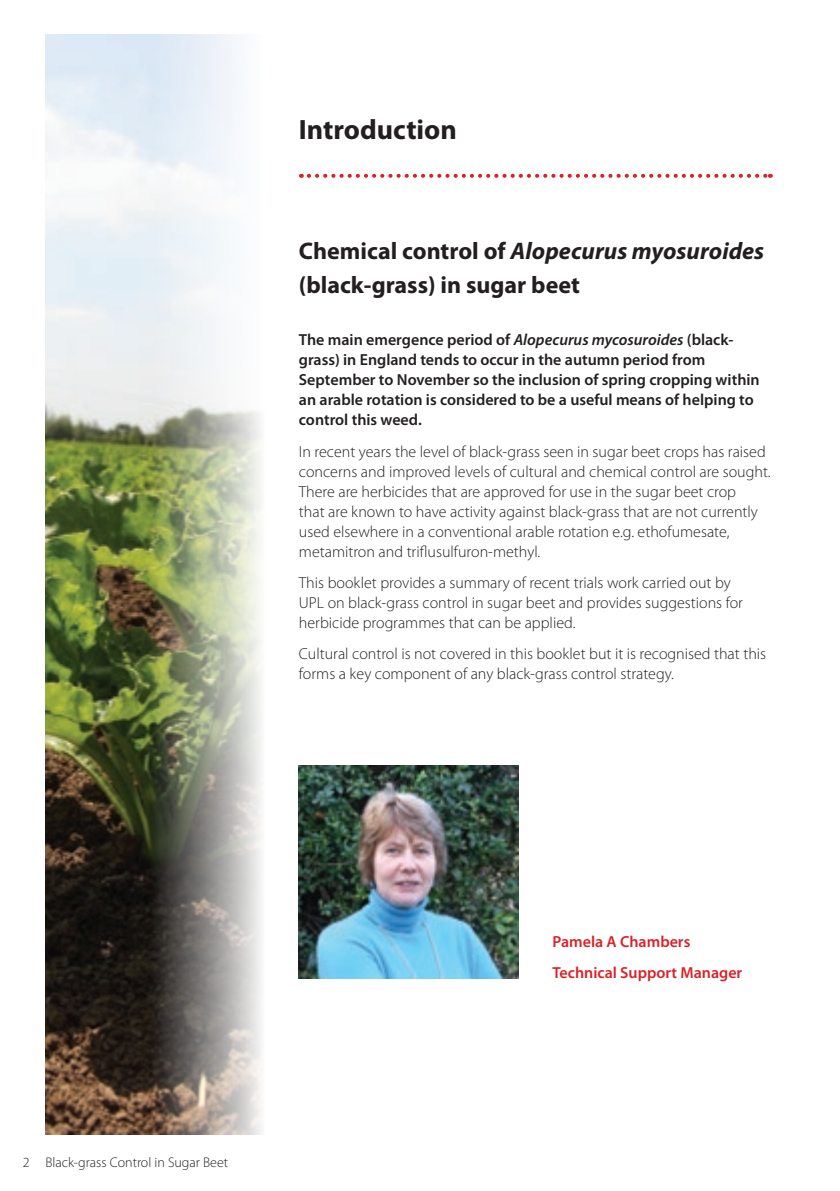
<style>
.page{position:relative;width:840px;height:1191px;background:#fff}
.page>*{position:absolute;margin:0;border:0;box-sizing:border-box;transform-origin:0 0}
.t1{font:700 28px "Myriad Pro";color:#231f20}
.t2{font:700 24px/34px "Myriad Pro";color:#231f20}
.t3{font:300 16px/20px "Myriad Pro";color:#231f20}
.t4{font:600 16px/20px "Myriad Pro";color:#231f20}
.t5{font:600 16px/31.4px "Myriad Pro";color:#da2128}
.t6{font:300 14px "Myriad Pro";color:#231f20}
.s1{font-style:italic}
</style>
<div class="page">
<svg style="left:309px;top:174px;width:461px;height:4px"></svg>
<img style="left:45px;top:34px;width:216px;height:1100px">
<img style="left:299px;top:765px;width:219px;height:213px">
<h1 class="t1" style="left:299px;top:112px;width:159px">Introduction</h1>
<h2 class="t2" style="left:299px;top:233px;width:466px">Chemical control of <span class="s1">Alopecurus myosuroides </span>(black-grass) in sugar beet</h2>
<p class="t4" style="left:299px;top:329px;width:462px">The main emergence period of <span class="s1">Alopecurus mycosuroides</span> (black&shy;grass) in England tends to occur in the autumn period from September to November so the inclusion of spring cropping within an arable rotation is considered to be a useful means of helping to control this weed.</p>
<p class="t3" style="left:299px;top:441px;width:473px">In recent years the level of black-grass seen in sugar beet crops has raised concerns and improved levels of cultural and chemical control are sought.<br>There are herbicides that are approved for use in the sugar beet crop<br>that are known to have activity against black-grass that are not currently used elsewhere in a conventional arable rotation e.g. ethofumesate, metamitron and triflusulfuron-methyl.</p>
<p class="t3" style="left:299px;top:572px;width:445px">This booklet provides a summary of recent trials work carried out by<br>UPL on black-grass control in sugar beet and provides suggestions for herbicide programmes that can be applied.</p>
<p class="t3" style="left:299px;top:644px;width:468px">Cultural control is not covered in this booklet but it is recognised that this forms a key component of any black-grass control strategy.</p>
<p class="t6" style="left:23px;top:1154px;width:207px">2 Black-grass Control in Sugar Beet</p>
<p class="t5" style="left:552px;top:925px;width:191px">Pamela A Chambers<br>Technical Support Manager</p>
</div>
